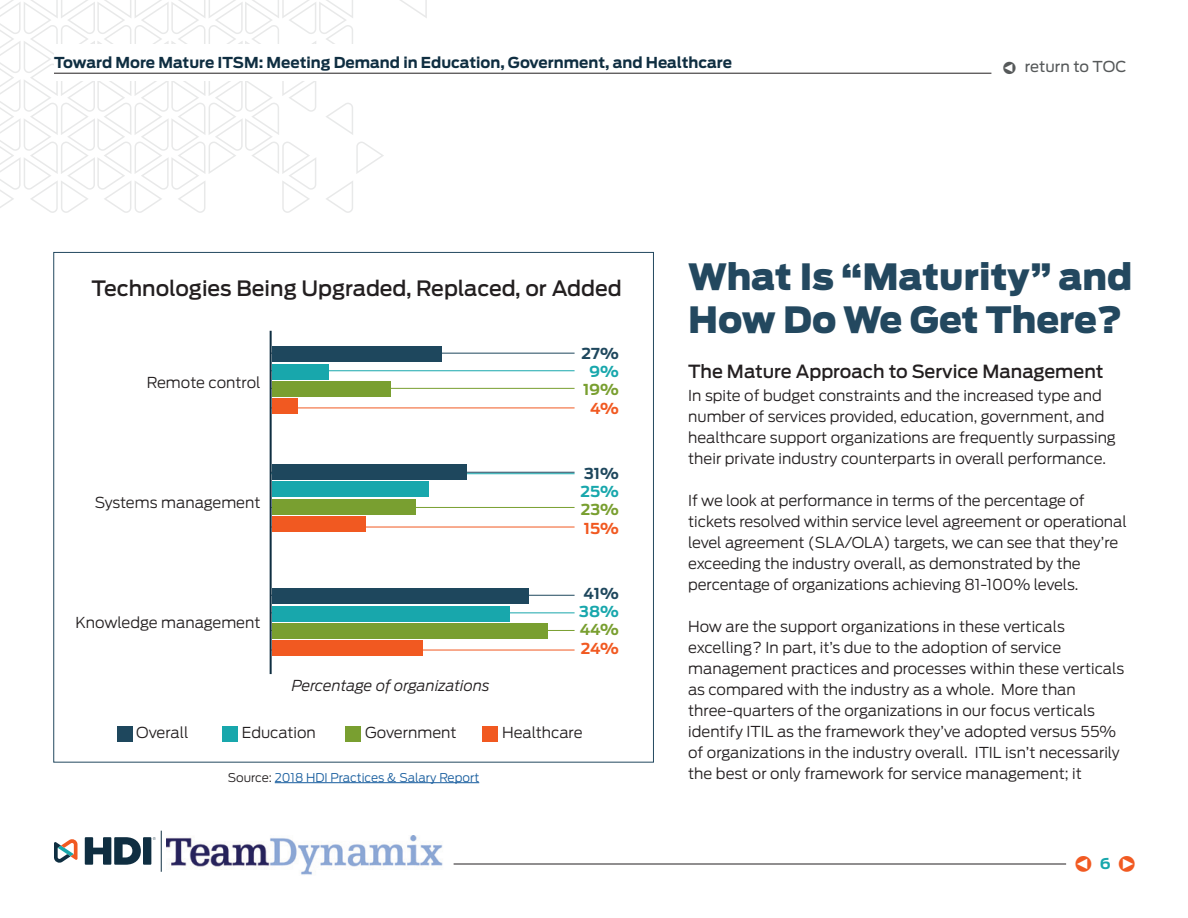
<style>
.page{position:relative;width:1188px;height:918px;background:#fff}
.page>*{position:absolute;margin:0;border:0;box-sizing:border-box;transform-origin:0 0}
.body{font:900 36px/43.2px "Antenna";color:#23485f}
.t1{font:500 21px "Antenna";color:#231f20}
.body-2{font:500 18px "Antenna";color:#231f20}
.body-3{font:300 15px/21px "Antenna";color:#231f20}
.kicker{font:700 15px "Antenna";color:#0f2e41}
.t2{font:italic 300 15px "Antenna";color:#231f20}
.Master_page{font:15px "Antenna";letter-spacing:.005em;color:#56595a}
.Master_page-2{font:700 15px "Antenna";color:#18a7ac}
.t3{font:700 15px "Antenna";color:#1e475d}
.t4{font:700 15px "Antenna";color:#799f30}
.t5{font:700 15px "Antenna";color:#f15921}
.t6{font:14.7px "Myriad Pro";color:#231f20}
.t7{font:300 12px "Antenna";color:#175d9e}
.s1{color:#231f20}
</style>
<div class="page">
<svg style="left:54px;top:839px;width:24px;height:24px"></svg>
<svg style="left:85px;top:837px;width:71px;height:28px"></svg>
<hr style="left:161px;top:831px;width:1px;height:41px;background:#0f2f41">
<img style="left:167px;top:835px;width:276px;height:40px">
<svg style="left:0;top:0;width:384px;height:213px"></svg>
<svg style="left:400px;top:0;width:27px;height:18px"></svg>
<hr style="left:454px;top:864px;width:612px;height:1px;background:#231f20">
<div style="left:54px;top:44px;width:626px;height:37px;background:#fff"></div>
<hr style="left:54px;top:73px;width:937px;height:1px;background:#231f20">
<hr style="left:270px;top:353px;width:305px;height:1px;background:#1e475d">
<hr style="left:270px;top:371px;width:305px;height:1px;background:#18a7ac">
<hr style="left:270px;top:388px;width:305px;height:1px;background:#799f30">
<hr style="left:270px;top:408px;width:305px;height:1px;background:#f15921">
<hr style="left:270px;top:472px;width:305px;height:1px;background:#1e475d">
<hr style="left:270px;top:473px;width:305px;height:1px;background:#18a7ac">
<hr style="left:270px;top:507px;width:305px;height:1px;background:#799f30">
<hr style="left:270px;top:527px;width:305px;height:1px;background:#f15921">
<hr style="left:270px;top:595px;width:305px;height:1px;background:#1e475d">
<hr style="left:270px;top:613px;width:305px;height:1px;background:#18a7ac">
<hr style="left:270px;top:630px;width:305px;height:1px;background:#799f30">
<hr style="left:270px;top:650px;width:305px;height:1px;background:#f15921">
<div style="left:272px;top:398px;width:25px;height:16px;background:#f15921"></div>
<div style="left:272px;top:516px;width:94px;height:16px;background:#f15921"></div>
<div style="left:272px;top:640px;width:150px;height:16px;background:#f15921"></div>
<div style="left:272px;top:381px;width:119px;height:16px;background:#799f30"></div>
<div style="left:272px;top:499px;width:144px;height:16px;background:#799f30"></div>
<div style="left:272px;top:623px;width:276px;height:16px;background:#799f30"></div>
<div style="left:272px;top:364px;width:56px;height:15px;background:#18a7ac"></div>
<div style="left:272px;top:482px;width:157px;height:15px;background:#18a7ac"></div>
<div style="left:272px;top:606px;width:238px;height:15px;background:#18a7ac"></div>
<div style="left:272px;top:346px;width:169px;height:16px;background:#1e475d"></div>
<div style="left:272px;top:464px;width:194px;height:16px;background:#1e475d"></div>
<div style="left:272px;top:588px;width:257px;height:16px;background:#1e475d"></div>
<hr style="left:270px;top:331px;width:2px;height:343px;background:#0f2e41">
<div style="left:222px;top:726px;width:16px;height:15px;background:#18a7ac"></div>
<div style="left:345px;top:726px;width:16px;height:15px;background:#799f30"></div>
<div style="left:482px;top:726px;width:16px;height:15px;background:#f15921"></div>
<div style="left:118px;top:726px;width:15px;height:15px;background:#1e475d"></div>
<hr style="left:275px;top:782px;width:204px;height:1px;background:#175d9e">
<p class="kicker" style="left:54px;top:53px;width:679px">Toward More Mature ITSM: Meeting Demand in Education, Government, and Healthcare</p>
<p class="Master_page" style="left:1002px;top:58px;width:126px">▼ return to TOC</p>
<p class="t1" style="left:92px;top:276px;width:531px">Technologies Being Upgraded, Replaced, or Added</p>
<p class="body-3" style="left:147px;top:372px;width:115px">Remote control</p>
<p class="body-3" style="left:95px;top:492px;width:167px">Systems management</p>
<p class="body-3" style="left:76px;top:612px;width:187px">Knowledge management</p>
<p class="t2" style="left:292px;top:676px;width:199px">Percentage of organizations</p>
<p class="t6" style="left:358px;top:680px;width:17px">60</p>
<p class="t3" style="left:582px;top:345px;width:39px">27%</p>
<p class="Master_page-2" style="left:589px;top:362px;width:31px">9%</p>
<p class="t4" style="left:583px;top:381px;width:37px">19%</p>
<p class="t5" style="left:590px;top:399px;width:30px">4%</p>
<p class="t3" style="left:584px;top:465px;width:36px">31%</p>
<p class="Master_page-2" style="left:580px;top:482px;width:40px">25%</p>
<p class="t4" style="left:581px;top:501px;width:40px">23%</p>
<p class="t5" style="left:584px;top:520px;width:37px">15%</p>
<p class="t3" style="left:583px;top:585px;width:37px">41%</p>
<p class="Master_page-2" style="left:579px;top:602px;width:41px">38%</p>
<p class="t4" style="left:580px;top:621px;width:41px">44%</p>
<p class="t5" style="left:581px;top:640px;width:40px">24%</p>
<p class="body-3" style="left:136px;top:722px;width:54px">Overall</p>
<p class="body-3" style="left:242px;top:722px;width:76px">Education</p>
<p class="body-3" style="left:365px;top:722px;width:93px">Government</p>
<p class="body-3" style="left:502px;top:722px;width:82px">Healthcare</p>
<p class="t7" style="left:228px;top:770px;width:253px"><span class="s1">Source:</span> 2018 HDI Practices &amp; Salary Report</p>
<p class="body" style="left:688px;top:255px;width:446px">What Is “Maturity” and<br>How Do We Get There?</p>
<p class="body-2" style="left:688px;top:361px;width:417px">The Mature Approach to Service Management</p>
<p class="body-3" style="left:688px;top:385px;width:429px">In spite of budget constraints and the increased type and number of services provided, education, government, and healthcare support organizations are frequently surpassing their private industry counterparts in overall performance.</p>
<p class="body-3" style="left:688px;top:490px;width:440px">If we look at performance in terms of the percentage of tickets resolved within service level agreement or operational level agreement (SLA/OLA) targets, we can see that they’re exceeding the industry overall, as demonstrated by the percentage of organizations achieving 81-100% levels.</p>
<p class="body-3" style="left:688px;top:616px;width:438px">How are the support organizations in these verticals excelling? In part, it’s due to the adoption of service management practices and processes within these verticals as compared with the industry as a whole. More than three-quarters of the organizations in our focus verticals identify ITIL as the framework they’ve adopt ed versus 55% of organizations in the industry overall. ITIL isn’t necessarily the best or only framework for service management; it</p>
<p class="Master_page-2" style="left:1100px;top:855px;width:12px">6</p>
</div>
